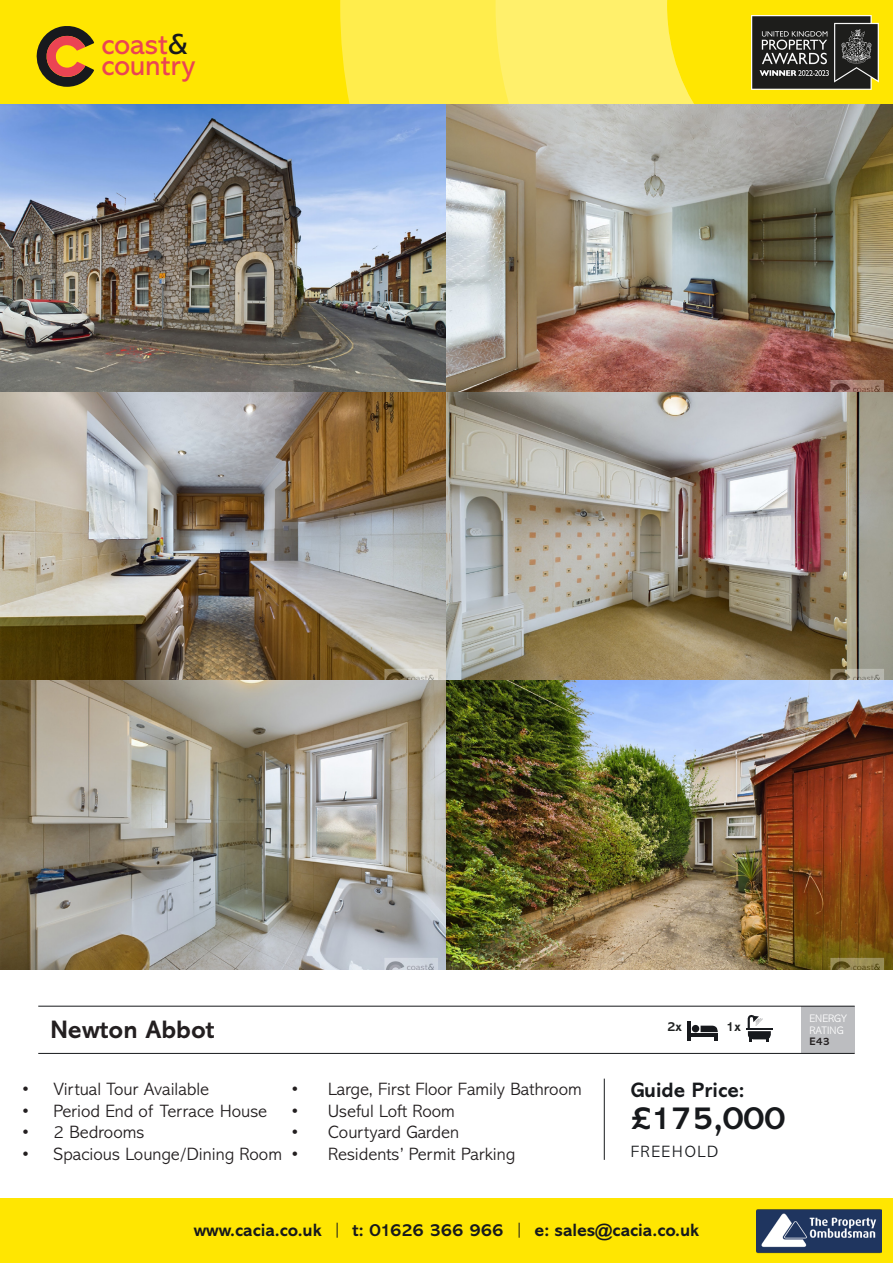
<style>
.page{position:relative;width:893px;height:1263px;background:#fff}
.page>*{position:absolute;margin:0;border:0;box-sizing:border-box;transform-origin:0 0}
.t1{font:700 33px "Abadi MT Std";color:#17191c}
.t2{font:29.4px/20.9px "Abadi MT Std";color:#eb4453}
.t3{font:700 25.5px "Abadi MT Std";color:#231f20}
.t4{font:700 21px "Abadi MT Std";color:#17191c}
.t5{font:300 18px "Abadi MT Std";color:#231f20}
.t6{font:700 18px "Abadi MT Std";color:#17191c}
.t7{font:300 16.5px "Abadi MT Std";letter-spacing:.1em;color:#17191c}
.t8{font:700 13.5px "Abadi MT Std";color:#202222}
.t9{font:300 10.95px "Abadi MT Std";color:#fff}
.t10{font:700 10.95px "Abadi MT Std";color:#231f20}
.s1{color:#17191d}
.s2{font-weight:300}
</style>
<div class="page">
<img style="left:0;top:103px;width:446px;height:289px">
<img style="left:446px;top:103px;width:447px;height:289px">
<img style="left:0;top:392px;width:446px;height:289px">
<svg style="left:0;top:681px;width:446px;height:288px"></svg>
<img style="left:446px;top:392px;width:447px;height:289px">
<img style="left:446px;top:681px;width:447px;height:288px">
<div style="left:0;top:1199px;width:893px;height:64px;background:#ffe601"></div>
<div style="left:801px;top:1006px;width:54px;height:47px;background:#bcbdc0"></div>
<hr style="left:687px;top:1022px;width:3px;height:19px;background:#17191d">
<hr style="left:689px;top:1033px;width:29px;height:4px;background:#17191d">
<div style="left:692px;top:1025px;width:7px;height:7px;background:#17191d;border-radius:50%"></div>
<svg style="left:701px;top:1026px;width:17px;height:15px"></svg>
<hr style="left:746px;top:1028px;width:26px;height:2px;background:#17191d">
<svg style="left:748px;top:1015px;width:23px;height:27px"></svg>
<hr style="left:38px;top:1006px;width:817px;height:1px;background:#17191c">
<hr style="left:604px;top:1078px;width:1px;height:82px;background:#17191c">
<hr style="left:38px;top:1053px;width:817px;height:1px;background:#17191c">
<div style="left:0;top:0;width:893px;height:103px;background:#ffe601"></div>
<svg style="left:36px;top:26px;width:58px;height:61px"></svg>
<div style="left:340px;top:0;width:481px;height:103px;background:#ffed4c"></div>
<svg style="left:496px;top:0;width:325px;height:103px"></svg>
<img style="left:751px;top:15px;width:127px;height:74px">
<img style="left:756px;top:1209px;width:125px;height:45px">
<p class="t2" style="left:101px;top:34px;width:95px">coast<span class="s1">&amp; </span>country</p>
<p class="t3" style="left:50px;top:1014px;width:166px">Newton Abbot</p>
<p class="t8" style="left:667px;top:1018px;width:16px">2x</p>
<p class="t8" style="left:726px;top:1018px;width:16px">1x</p>
<p class="t5" style="left:21px;top:1079px;width:189px">• Virtual Tour Available</p>
<p class="t5" style="left:21px;top:1101px;width:248px">• Period End of Terrace House</p>
<p class="t5" style="left:21px;top:1122px;width:125px">• 2 Bedrooms</p>
<p class="t5" style="left:21px;top:1144px;width:262px">• Spacious Lounge/Dining Room</p>
<p class="t5" style="left:291px;top:1079px;width:293px">• Large, First Floor Family Bathroom</p>
<p class="t5" style="left:291px;top:1101px;width:166px">• Useful Loft Room</p>
<p class="t5" style="left:291px;top:1122px;width:170px">• Courtyard Garden</p>
<p class="t5" style="left:291px;top:1144px;width:226px">• Residents’ Permit Parking</p>
<p class="t4" style="left:631px;top:1078px;width:115px">Guide Price:</p>
<p class="t1" style="left:631px;top:1098px;width:156px">£175,000</p>
<p class="t7" style="left:631px;top:1142px;width:89px">FREEHOLD</p>
<p class="t6" style="left:194px;top:1219px;width:507px">www.cacia.co.uk <span class="s2">|</span> t: 01626 366 966 <span class="s2">|</span> e: sales@cacia.co.uk</p>
<p class="t9" style="left:810px;top:1013px;width:39px">ENERGY</p>
<p class="t9" style="left:810px;top:1024px;width:36px">RATING</p>
<p class="t10" style="left:810px;top:1035px;width:22px">E43</p>
</div>
